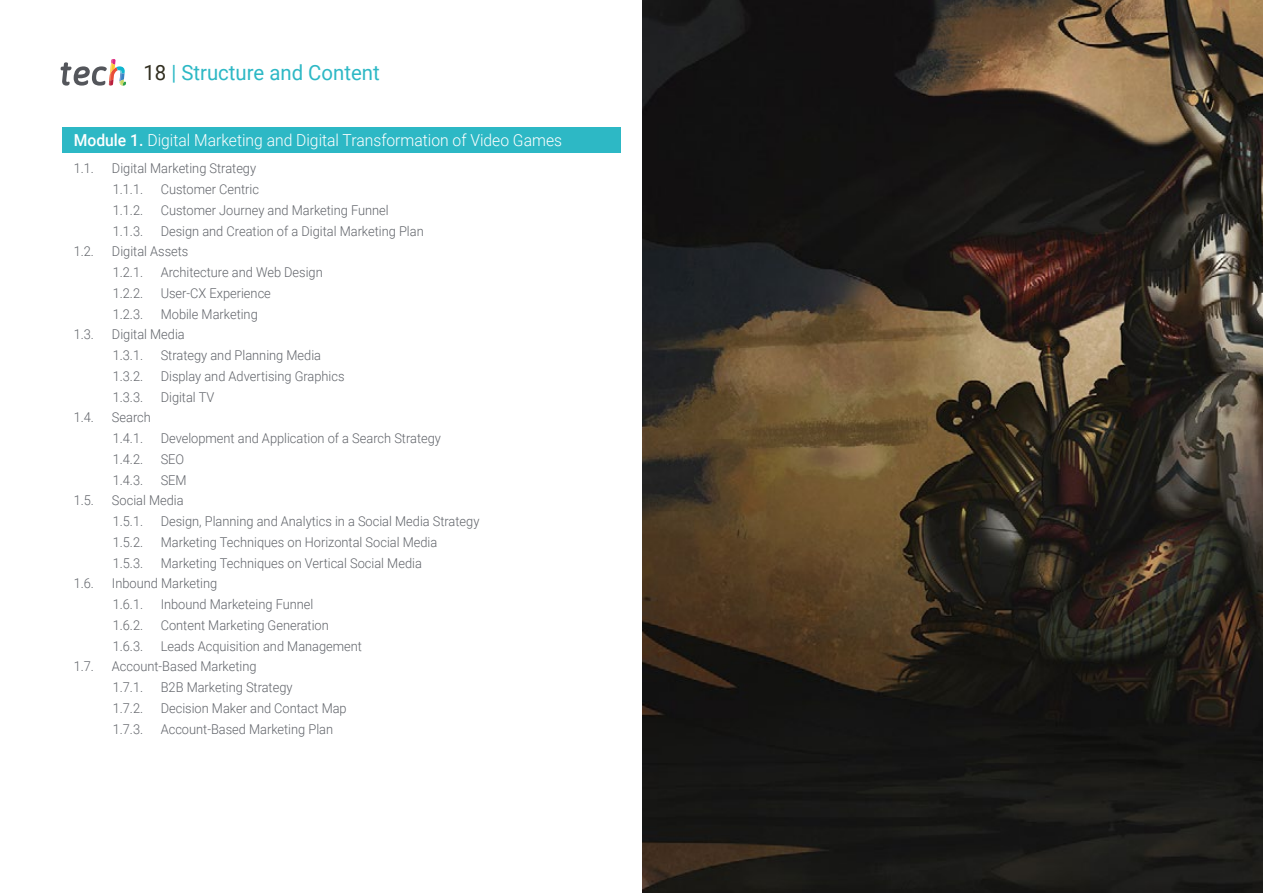
<style>
.page{position:relative;width:1263px;height:893px;background:#fff}
.page>*{position:absolute;margin:0;border:0;box-sizing:border-box;transform-origin:0 0}
.t1{font:21px "Roboto";color:#2db8c5}
.t2{font:300 16.5px "Roboto";color:#fff;scale:.95 1}
.t3{font:300 13.5px/20.7px "Roboto";color:#61646a;scale:.95 1}
.s1{color:#312e20}
.s2{font-weight:500}
</style>
<div class="page">
<div style="left:63px;top:127px;width:558px;height:25px;background:#2db8c5"></div>
<svg style="left:61px;top:59px;width:65px;height:27px"></svg>
<img style="left:642px;top:0;width:621px;height:893px">
<h1 class="t1" style="left:144px;top:57px;width:238px"><span class="s1">18</span> | Structure and Content</h1>
<p class="t2" style="left:74px;top:129px;width:515px"><span class="s2">Module 1.</span> Digital Marketing and Digital Transformation of Video Games</p>
<p class="t3" style="left:74px;top:158px;width:23px">1.1.</p>
<p class="t3" style="left:112px;top:158px;width:153px">Digital Marketing Strategy<br>1.1.1.</p>
<p class="t3" style="left:161px;top:178px;width:105px">Customer Centric</p>
<p class="t3" style="left:113px;top:199px;width:34px">1.1.2.</p>
<p class="t3" style="left:161px;top:199px;width:242px">Customer Journey and Marketing Funnel</p>
<p class="t3" style="left:113px;top:220px;width:34px">1.1.3.</p>
<p class="t3" style="left:161px;top:220px;width:278px">Design and Creation of a Digital Marketing Plan</p>
<p class="t3" style="left:74px;top:241px;width:23px">1.2.</p>
<p class="t3" style="left:112px;top:241px;width:82px">Digital Assets<br>1.2.1.</p>
<p class="t3" style="left:161px;top:261px;width:172px">Architecture and Web Design</p>
<p class="t3" style="left:113px;top:282px;width:34px">1.2.2.</p>
<p class="t3" style="left:161px;top:282px;width:117px">User-CX Experience</p>
<p class="t3" style="left:113px;top:303px;width:34px">1.2.3.</p>
<p class="t3" style="left:161px;top:303px;width:104px">Mobile Marketing</p>
<p class="t3" style="left:74px;top:324px;width:23px">1.3.</p>
<p class="t3" style="left:112px;top:324px;width:78px">Digital Media<br>1.3.1.</p>
<p class="t3" style="left:161px;top:344px;width:170px">Strategy and Planning Media</p>
<p class="t3" style="left:113px;top:365px;width:34px">1.3.2.</p>
<p class="t3" style="left:161px;top:365px;width:195px">Display and Advertising Graphics</p>
<p class="t3" style="left:113px;top:386px;width:34px">1.3.3.</p>
<p class="t3" style="left:161px;top:386px;width:58px">Digital TV</p>
<p class="t3" style="left:74px;top:407px;width:23px">1.4.</p>
<p class="t3" style="left:112px;top:407px;width:42px">Search<br>1.4.1.</p>
<p class="t3" style="left:161px;top:427px;width:296px">Development and Application of a Search Strategy</p>
<p class="t3" style="left:113px;top:448px;width:34px">1.4.2.</p>
<p class="t3" style="left:161px;top:448px;width:26px">SEO</p>
<p class="t3" style="left:113px;top:469px;width:34px">1.4.3.</p>
<p class="t3" style="left:161px;top:469px;width:29px">SEM</p>
<p class="t3" style="left:74px;top:490px;width:23px">1.5.</p>
<p class="t3" style="left:112px;top:490px;width:77px">Social Media<br>1.5.1.</p>
<p class="t3" style="left:161px;top:510px;width:337px">Design, Planning and Analytics in a Social Media Strategy</p>
<p class="t3" style="left:113px;top:531px;width:34px">1.5.2.</p>
<p class="t3" style="left:161px;top:531px;width:293px">Marketing Techniques on Horizontal Social Media</p>
<p class="t3" style="left:113px;top:552px;width:34px">1.5.3.</p>
<p class="t3" style="left:161px;top:552px;width:276px">Marketing Techniques on Vertical Social Media</p>
<p class="t3" style="left:74px;top:573px;width:23px">1.6.</p>
<p class="t3" style="left:112px;top:573px;width:112px">Inbound Marketing<br>1.6.1.</p>
<p class="t3" style="left:161px;top:593px;width:162px">Inbound Marketeing Funnel</p>
<p class="t3" style="left:113px;top:614px;width:34px">1.6.2.</p>
<p class="t3" style="left:161px;top:614px;width:178px">Content Marketing Generation</p>
<p class="t3" style="left:113px;top:635px;width:34px">1.6.3.</p>
<p class="t3" style="left:161px;top:635px;width:213px">Leads Acquisition and Management</p>
<p class="t3" style="left:74px;top:656px;width:23px">1.7.</p>
<p class="t3" style="left:112px;top:656px;width:154px">Account-Based Marketing<br>1.7.1.</p>
<p class="t3" style="left:161px;top:676px;width:140px">B2B Marketing Strategy</p>
<p class="t3" style="left:113px;top:697px;width:34px">1.7.2.</p>
<p class="t3" style="left:161px;top:697px;width:197px">Decision Maker and Contact Map</p>
<p class="t3" style="left:113px;top:718px;width:34px">1.7.3.</p>
<p class="t3" style="left:161px;top:718px;width:183px">Account-Based Marketing Plan</p>
</div>
